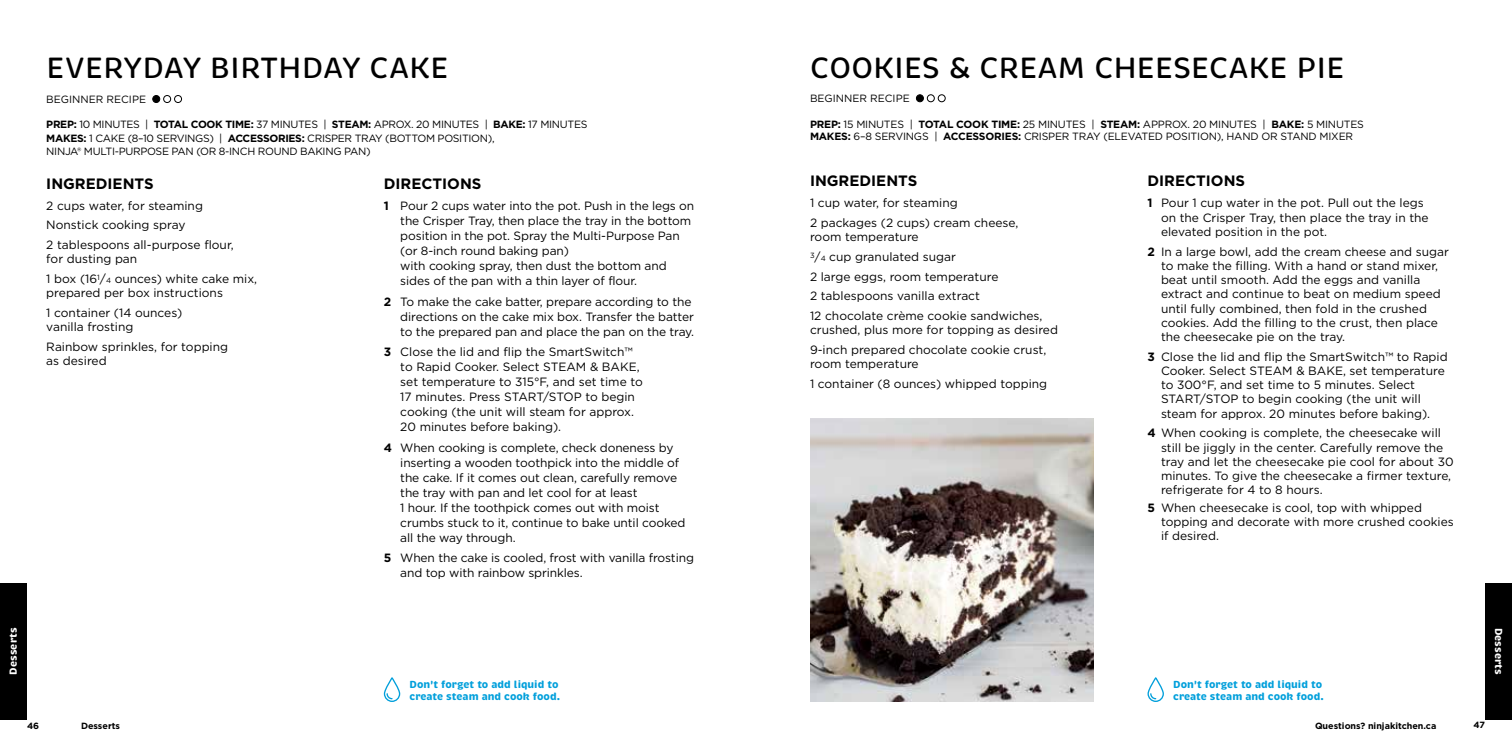
<style>
.page{position:relative;width:1512px;height:756px;background:#fff}
.page>*{position:absolute;margin:0;border:0;box-sizing:border-box;transform-origin:0 0}
.t1{font:500 30px "Brevia";letter-spacing:.005em;color:#000}
.t2{font:700 15px "Gotham";color:#000}
.t3{font:12px/15px "Gotham";color:#000}
.t4{font:10.5px/13.5px "Gotham";letter-spacing:-.03em;color:#000}
.t5{font:700 10.5px/12px "Brevia";color:#009fdb}
.t6{font:10.5px "Gotham";color:#000}
.t7{font:700 10.5px "Brevia";color:#fff}
.t8{font:700 9px "Gotham";color:#000}
.s1{font-weight:700}
.s2{font-size:7.5px}
</style>
<div class="page">
<div style="left:916px;top:95px;width:7px;height:7px;background:#000;border-radius:50%"></div>
<div style="left:916px;top:94px;width:8px;height:8px;border:1px solid #000;border-radius:50%"></div>
<div style="left:927px;top:94px;width:8px;height:8px;border:1px solid #000;border-radius:50%"></div>
<div style="left:938px;top:94px;width:8px;height:8px;border:1px solid #000;border-radius:50%"></div>
<img style="left:810px;top:418px;width:284px;height:284px">
<div style="left:1485px;top:583px;width:27px;height:136px;background:#000"></div>
<div style="left:0;top:583px;width:27px;height:136px;background:#000"></div>
<svg style="left:1147px;top:678px;width:17px;height:24px"></svg>
<div style="left:153px;top:96px;width:7px;height:7px;background:#000;border-radius:50%"></div>
<div style="left:152px;top:95px;width:8px;height:8px;border:1px solid #000;border-radius:50%"></div>
<div style="left:163px;top:95px;width:8px;height:8px;border:1px solid #000;border-radius:50%"></div>
<div style="left:174px;top:95px;width:8px;height:8px;border:1px solid #000;border-radius:50%"></div>
<svg style="left:383px;top:678px;width:18px;height:24px"></svg>
<h1 class="t1" style="left:47px;top:49px;width:404px">EVERYDAY BIRTHDAY CAKE</h1>
<p class="t6" style="left:46px;top:92px;width:101px">BEGINNER RECIPE</p>
<p class="t4" style="left:46px;top:118px;width:543px"><span class="s1">PREP:</span> 10 MINUTES | <span class="s1">TOTAL COOK TIME:</span> 37 MINUTES | <span class="s1">STEAM:</span> APROX. 20 MINUTES | <span class="s1">BAKE:</span> 17 MINUTES<br><span class="s1">MAKES:</span> 1 CAKE (8–10 SERVINGS) | <span class="s1">ACCESSORIES:</span> CRISPER TRAY (BOTTOM POSITION),<br>NINJA® MULTI-PURPOSE PAN (OR 8-INCH ROUND BAKING PAN)</p>
<p class="t2" style="left:46px;top:173px;width:109px">INGREDIENTS</p>
<p class="t3" style="left:46px;top:195px;width:189px;line-height:19.6px">2 cups water, for steaming<br>Nonstick cooking spray<br>2 tablespoons all-purpose flour,</p>
<p class="t3" style="left:46px;top:249px;width:212px;line-height:19.6px">for dusting pan<br>1 box (16<sup>1</sup>/<span class="s2">4</span> ounces) white cake mix,</p>
<p class="t3" style="left:46px;top:283px;width:178px;line-height:19.6px">prepared per box instructions<br>1 container (14 ounces)</p>
<p class="t3" style="left:46px;top:317px;width:183px;line-height:19.6px">vanilla frosting<br>Rainbow sprinkles, for topping</p>
<p class="t3" style="left:46px;top:353px;width:62px">as desired</p>
<p class="t2" style="left:384px;top:173px;width:99px">DIRECTIONS</p>
<p class="t3" style="left:400px;top:198px;width:295px;text-indent:-16px"><span class="s1">1</span> Pour 2 cups water into the pot. Push in the legs on the Crisper Tray, then place the tray in the bottom position in the pot. Spray the Multi-Purpose Pan (or 8-inch round baking pan)<br>with cooking spray, then dust the bottom and sides of the pan with a thin layer of flour.</p>
<p class="t3" style="left:400px;top:294px;width:295px;text-indent:-16px"><span class="s1">2</span> To make the cake batter, prepare according to the directions on the cake mix box. Transfer the batter to the prepared pan and place the pan on the tray.</p>
<p class="t3" style="left:400px;top:344px;width:244px;text-indent:-16px"><span class="s1">3</span> Close the lid and flip the SmartSwitch™ to Rapid Cooker. Select STEAM &amp; BAKE, set temperature to 315°F, and set time to 17 minutes. Press START/STOP to begin cooking (the unit will steam for approx.<br>20 minutes before baking).</p>
<p class="t3" style="left:400px;top:440px;width:287px;text-indent:-16px"><span class="s1">4</span> When cooking is complete, check doneness by inserting a wooden toothpick into the middle of the cake. If it comes out clean, carefully remove the tray with pan and let cool for at least<br>1 hour. If the toothpick comes out with moist crumbs stuck to it, continue to bake until cooked all the way through.</p>
<p class="t3" style="left:400px;top:550px;width:295px;text-indent:-16px"><span class="s1">5</span> When the cake is cooled, frost with vanilla frosting and top with rainbow sprinkles.</p>
<p class="t7" style="left:7px;top:675px;width:48px;rotate:-90deg">Desserts</p>
<p class="t8" style="left:27px;top:720px;width:14px">46</p>
<p class="t8" style="left:81px;top:720px;width:41px">Desserts</p>
<p class="t5" style="left:410px;top:678px;width:152px">Don't forget to add liquid to create steam and cook food.</p>
<h1 class="t1" style="left:810px;top:49px;width:536px">COOKIES &amp; CREAM CHEESECAKE PIE</h1>
<p class="t6" style="left:810px;top:92px;width:101px">BEGINNER RECIPE</p>
<p class="t4" style="left:810px;top:118px;width:555px;line-height:12px"><span class="s1">PREP:</span> 15 MINUTES | <span class="s1">TOTAL COOK TIME:</span> 25 MINUTES | <span class="s1">STEAM:</span> APPROX. 20 MINUTES | <span class="s1">BAKE:</span> 5 MINUTES<br><span class="s1">MAKES:</span> 6–8 SERVINGS | <span class="s1">ACCESSORIES:</span> CRISPER TRAY (ELEVATED POSITION), HAND OR STAND MIXER</p>
<p class="t2" style="left:810px;top:171px;width:109px">INGREDIENTS</p>
<p class="t3" style="left:810px;top:193px;width:210px;line-height:19.6px">1 cup water, for steaming<br>2 packages (2 cups) cream cheese,</p>
<p class="t3" style="left:810px;top:227px;width:234px;line-height:19.6px">room temperature<br><sup>3</sup>/<span class="s2">4</span> cup granulated sugar<br>2 large eggs, room temperature<br>2 tablespoons vanilla extract<br>12 chocolate crème cookie sandwiches,</p>
<p class="t3" style="left:810px;top:320px;width:250px;line-height:19.6px">crushed, plus more for topping as desired<br>9-inch prepared chocolate cookie crust,</p>
<p class="t3" style="left:810px;top:354px;width:239px;line-height:19.6px">room temperature<br>1 container (8 ounces) whipped topping</p>
<p class="t2" style="left:1148px;top:171px;width:99px">DIRECTIONS</p>
<p class="t3" style="left:1161px;top:196px;width:269px;line-height:14.2px;text-indent:-14px"><span class="s1">1</span> Pour 1 cup water in the pot. Pull out the legs on the Crisper Tray, then place the tray in the elevated position in the pot.</p>
<p class="t3" style="left:1161px;top:244px;width:289px;line-height:14.2px;text-indent:-14px"><span class="s1">2</span> In a large bowl, add the cream cheese and sugar to make the filling. With a hand or stand mixer, beat until smooth. Add the eggs and vanilla extract and continue to beat on medium speed until fully combined, then fold in the crushed cookies. Add the filling to the crust, then place the cheesecake pie on the tray.</p>
<p class="t3" style="left:1161px;top:349px;width:288px;line-height:14.2px;text-indent:-14px"><span class="s1">3</span> Close the lid and flip the SmartSwitch™ to Rapid Cooker. Select STEAM &amp; BAKE, set temperature to 300°F, and set time to 5 minutes. Select START/STOP to begin cooking (the unit will steam for approx. 20 minutes before baking).</p>
<p class="t3" style="left:1161px;top:426px;width:294px;line-height:14.2px;text-indent:-14px"><span class="s1">4</span> When cooking is complete, the cheesecake will still be jiggly in the center. Carefully remove the tray and let the cheesecake pie cool for about 30 minutes. To give the cheesecake a firmer texture, refrigerate for 4 to 8 hours.</p>
<p class="t3" style="left:1161px;top:500px;width:294px;line-height:14.2px;text-indent:-14px"><span class="s1">5</span> When cheesecake is cool, top with whipped topping and decorate with more crushed cookies if desired.</p>
<p class="t5" style="left:1173px;top:678px;width:152px">Don't forget to add liquid to create steam and cook food.</p>
<p class="t8" style="left:1315px;top:720px;width:123px">Questions? ninjakitchen.ca</p>
<p class="t8" style="left:1474px;top:719px;width:13px">47</p>
<p class="t7" style="left:1505px;top:628px;width:48px;rotate:90deg">Desserts</p>
</div>
